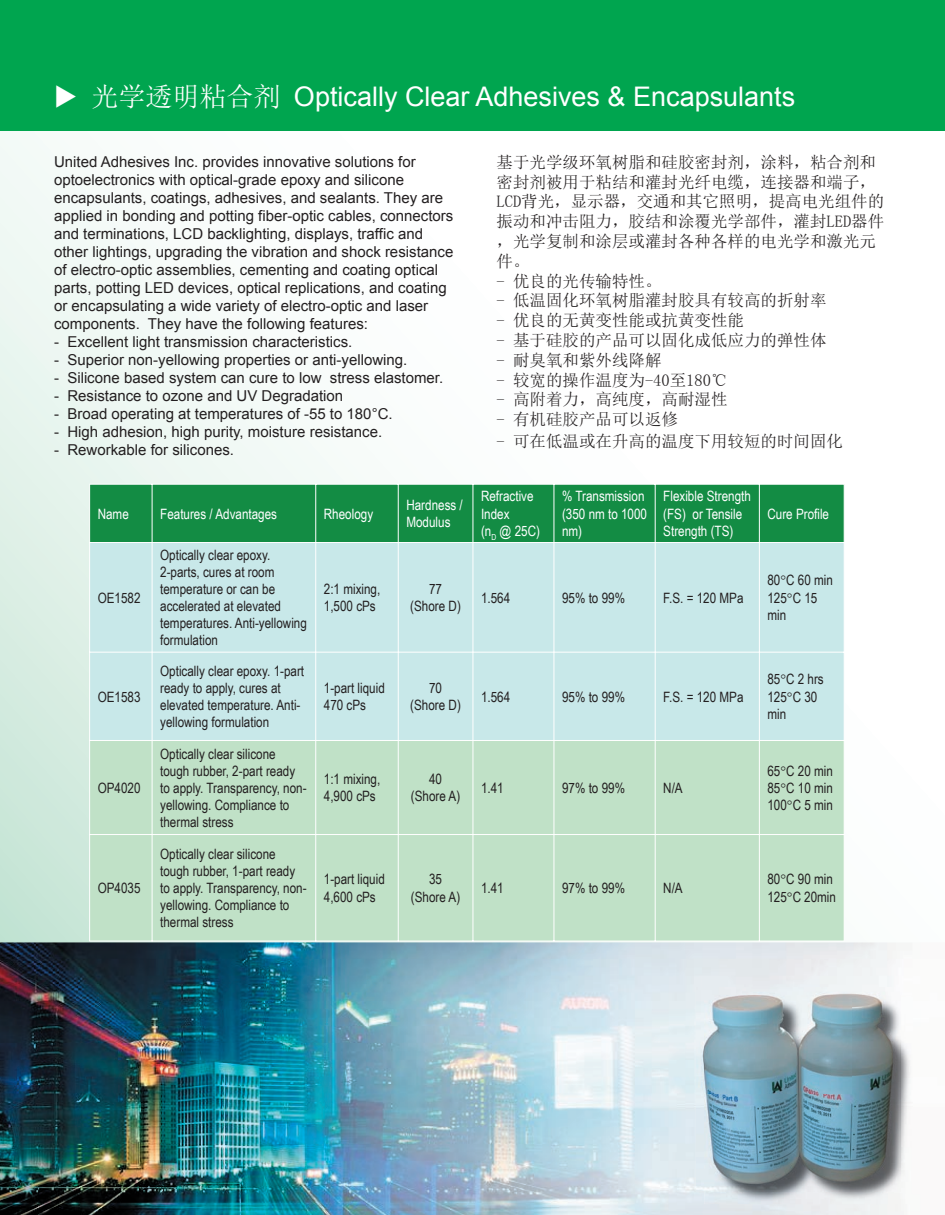
<style>
.page{position:relative;width:945px;height:1215px;background:#fff}
.page>*{position:absolute;margin:0;border:0;box-sizing:border-box;transform-origin:0 0}
.t1{font:27px "Arial";color:#fff}
.t2{font:16.5px/19.8px "Sim Sun";color:#231f20}
.t3{font:15px/18px "Arial";color:#231f20}
.t4{font:14.25px/17.1px "Arial Narrow";color:#231f20}
.t5{font:14.25px/17.1px "Arial Narrow";color:#fff}
.s1{font-family:"Sim Sun"}
</style>
<div class="page">
<svg style="left:0;top:131px;width:345px;height:811px;fill:#f1f9f5"></svg>
<div style="left:0;top:0;width:945px;height:131px;background:#00a54f"></div>
<img style="left:0;top:942px;width:904px;height:273px">
<img style="left:704px;top:995px;width:206px;height:209px">
<div style="left:696px;top:987px;width:51px;height:204px;background:#e4ecf1"></div>
<img style="left:747px;top:987px;width:153px;height:8px">
<img style="left:704px;top:995px;width:196px;height:196px">
<div style="left:90px;top:543px;width:754px;height:197px;background:#c8e8e9"></div>
<div style="left:90px;top:741px;width:754px;height:200px;background:#c0e1c7"></div>
<hr style="left:89px;top:543px;width:1px;height:109px;background:#fff">
<hr style="left:152px;top:543px;width:1px;height:109px;background:#fff">
<hr style="left:315px;top:543px;width:1px;height:109px;background:#fff">
<hr style="left:398px;top:543px;width:1px;height:109px;background:#fff">
<hr style="left:473px;top:543px;width:1px;height:109px;background:#fff">
<hr style="left:554px;top:543px;width:1px;height:109px;background:#fff">
<hr style="left:655px;top:543px;width:1px;height:109px;background:#fff">
<div style="left:89px;top:484px;width:756px;height:59px;background:#138c44"></div>
<hr style="left:759px;top:543px;width:1px;height:109px;background:#fff">
<hr style="left:89px;top:652px;width:63px;height:1px;background:#fff">
<hr style="left:89px;top:653px;width:1px;height:87px;background:#fff">
<hr style="left:152px;top:652px;width:164px;height:1px;background:#fff">
<hr style="left:152px;top:653px;width:1px;height:87px;background:#fff">
<hr style="left:316px;top:652px;width:83px;height:1px;background:#fff">
<hr style="left:315px;top:653px;width:1px;height:87px;background:#fff">
<hr style="left:399px;top:652px;width:74px;height:1px;background:#fff">
<hr style="left:398px;top:653px;width:1px;height:87px;background:#fff">
<hr style="left:473px;top:652px;width:81px;height:1px;background:#fff">
<hr style="left:473px;top:653px;width:1px;height:87px;background:#fff">
<hr style="left:554px;top:652px;width:102px;height:1px;background:#fff">
<hr style="left:554px;top:653px;width:1px;height:87px;background:#fff">
<hr style="left:656px;top:652px;width:104px;height:1px;background:#fff">
<hr style="left:655px;top:653px;width:1px;height:87px;background:#fff">
<hr style="left:760px;top:652px;width:85px;height:1px;background:#fff">
<hr style="left:759px;top:653px;width:1px;height:87px;background:#fff">
<hr style="left:89px;top:740px;width:63px;height:1px;background:#fff">
<hr style="left:89px;top:741px;width:1px;height:93px;background:#fff">
<hr style="left:152px;top:740px;width:164px;height:1px;background:#fff">
<hr style="left:152px;top:741px;width:1px;height:93px;background:#fff">
<hr style="left:316px;top:740px;width:83px;height:1px;background:#fff">
<hr style="left:315px;top:741px;width:1px;height:93px;background:#fff">
<hr style="left:398px;top:741px;width:1px;height:93px;background:#fff">
<hr style="left:473px;top:741px;width:1px;height:93px;background:#fff">
<hr style="left:554px;top:741px;width:1px;height:93px;background:#fff">
<hr style="left:655px;top:741px;width:1px;height:93px;background:#fff">
<hr style="left:759px;top:741px;width:1px;height:93px;background:#fff">
<hr style="left:89px;top:834px;width:63px;height:1px;background:#fff">
<hr style="left:89px;top:835px;width:1px;height:106px;background:#fff">
<hr style="left:152px;top:834px;width:164px;height:1px;background:#fff">
<hr style="left:152px;top:835px;width:1px;height:106px;background:#fff">
<hr style="left:316px;top:834px;width:83px;height:1px;background:#fff">
<hr style="left:315px;top:835px;width:1px;height:106px;background:#fff">
<hr style="left:399px;top:834px;width:74px;height:1px;background:#fff">
<hr style="left:398px;top:835px;width:1px;height:106px;background:#fff">
<hr style="left:473px;top:834px;width:81px;height:1px;background:#fff">
<hr style="left:473px;top:835px;width:1px;height:106px;background:#fff">
<hr style="left:554px;top:834px;width:102px;height:1px;background:#fff">
<hr style="left:554px;top:835px;width:1px;height:106px;background:#fff">
<hr style="left:656px;top:834px;width:104px;height:1px;background:#fff">
<hr style="left:655px;top:835px;width:1px;height:106px;background:#fff">
<hr style="left:760px;top:834px;width:85px;height:1px;background:#fff">
<hr style="left:759px;top:835px;width:1px;height:106px;background:#fff">
<hr style="left:89px;top:941px;width:63px;height:1px;background:#fff">
<hr style="left:152px;top:941px;width:163px;height:1px;background:#fff">
<hr style="left:316px;top:941px;width:82px;height:1px;background:#fff">
<svg style="left:781px;top:576px;width:4px;height:4px"></svg>
<svg style="left:788px;top:593px;width:4px;height:4px"></svg>
<svg style="left:781px;top:675px;width:4px;height:4px"></svg>
<svg style="left:788px;top:692px;width:4px;height:4px"></svg>
<svg style="left:781px;top:766px;width:4px;height:4px"></svg>
<svg style="left:781px;top:783px;width:4px;height:4px"></svg>
<svg style="left:788px;top:800px;width:4px;height:4px"></svg>
<svg style="left:781px;top:875px;width:4px;height:4px"></svg>
<svg style="left:788px;top:892px;width:4px;height:4px"></svg>
<h1 class="t1" style="left:54px;top:79px;width:743px">◆ <span class="s1">光学透明粘合剂</span> Optically Clear Adhesives &amp; Encapsulants</h1>
<p class="t3" style="left:54px;top:153px;width:401px">United Adhesives Inc. provides innovative solutions for optoelectronics with optical-grade epoxy and silicone encapsulants, coatings, adhesives, and sealants. They are applied in bonding and potting fiber-optic cables, connectors and terminations, LCD backlighting, displays, traffic and other lightings, upgrading the vibration and shock resistance of electro-optic assemblies, cementing and coating optical parts, potting LED devices, optical replications, and coating or encapsulating a wide variety of electro-optic and laser components. They have the following features:</p>
<p class="t3" style="left:54px;top:333px;width:300px">- Excellent light transmission characteristics.</p>
<p class="t3" style="left:54px;top:351px;width:355px">- Superior non-yellowing properties or anti-yellowing.</p>
<p class="t3" style="left:54px;top:369px;width:391px">- Silicone based system can cure to low stress elastomer.</p>
<p class="t3" style="left:54px;top:387px;width:291px">- Resistance to ozone and UV Degradation</p>
<p class="t3" style="left:54px;top:405px;width:340px">- Broad operating at temperatures of -55 to 180°C.</p>
<p class="t3" style="left:54px;top:423px;width:330px">- High adhesion, high purity, moisture resistance.</p>
<p class="t3" style="left:54px;top:441px;width:182px">- Reworkable for silicones.</p>
<p class="t2" style="left:496px;top:152px;width:389px">基于光学级环氧树脂和硅胶密封剂，涂料，粘合剂和密封剂被用于粘结和灌封光纤电缆，连接器和端子，<br>LCD背光，显示器，交通和其它照明，提高电光组件的振动和冲击阻力，胶结和涂覆光学部件，灌封LED器件，光学复制和涂层或灌封各种各样的电光学和激光元件。</p>
<p class="t2" style="left:496px;top:271px;width:166px">- 优良的光传输特性。</p>
<p class="t2" style="left:496px;top:291px;width:331px">- 低温固化环氧树脂灌封胶具有较高的折射率</p>
<p class="t2" style="left:496px;top:310px;width:249px">- 优良的无黄变性能或抗黄变性能</p>
<p class="t2" style="left:496px;top:330px;width:331px">- 基于硅胶的产品可以固化成低应力的弹性体</p>
<p class="t2" style="left:496px;top:350px;width:166px">- 耐臭氧和紫外线降解</p>
<p class="t2" style="left:496px;top:370px;width:232px">- 较宽的操作温度为-40至180℃</p>
<p class="t2" style="left:496px;top:390px;width:232px">- 高附着力，高纯度，高耐湿性</p>
<p class="t2" style="left:496px;top:409px;width:183px">- 有机硅胶产品可以返修</p>
<p class="t2" style="left:496px;top:431px;width:348px">- 可在低温或在升高的温度下用较短的时间固化</p>
<p class="t5" style="left:98px;top:504px;width:33px">Name</p>
<p class="t5" style="left:160px;top:504px;width:118px">Features / Advantages</p>
<p class="t5" style="left:324px;top:504px;width:51px">Rheology</p>
<p class="t5" style="left:406px;top:496px;width:58px">Hardness /<br>Modulus</p>
<p class="t5" style="left:481px;top:487px;width:60px">Refractive<br>Index<br>(n<sub>D</sub> @ 25C)</p>
<p class="t5" style="left:562px;top:487px;width:87px">% Transmission (350 nm to 1000 nm)</p>
<p class="t5" style="left:663px;top:487px;width:89px">Flexible Strength (FS) or Tensile<br>Strength (TS)</p>
<p class="t4" style="left:98px;top:588px;width:44px">OE1582</p>
<p class="t4" style="left:98px;top:687px;width:44px">OE1583</p>
<p class="t4" style="left:98px;top:779px;width:44px">OP4020</p>
<p class="t4" style="left:160px;top:546px;width:148px">Optically clear epoxy.<br>2-parts, cures at room temperature or can be accelerated at elevated temperatures. Anti-yellowing formulation</p>
<p class="t4" style="left:160px;top:662px;width:145px">Optically clear epoxy. 1-part ready to apply, cures at elevated temperature. Anti&shy;yellowing formulation</p>
<p class="t4" style="left:160px;top:744px;width:148px">Optically clear silicone tough rubber, 2-part ready to apply. Transparency, non&shy;yellowing. Compliance to thermal stress</p>
<p class="t4" style="left:324px;top:580px;width:58px">2:1 mixing,<br>1,500 cPs</p>
<p class="t4" style="left:410px;top:580px;width:52px;text-align:center">77 (Shore D)</p>
<p class="t4" style="left:481px;top:588px;width:31px">1.564</p>
<p class="t4" style="left:562px;top:588px;width:65px">95% to 99%</p>
<p class="t4" style="left:663px;top:588px;width:82px">F.S. = 120 MPa</p>
<p class="t4" style="left:324px;top:679px;width:63px">1-part liquid<br>470 cPs</p>
<p class="t4" style="left:410px;top:679px;width:52px;text-align:center">70 (Shore D)</p>
<p class="t4" style="left:481px;top:687px;width:31px">1.564</p>
<p class="t4" style="left:562px;top:687px;width:65px">95% to 99%</p>
<p class="t4" style="left:663px;top:687px;width:82px">F.S. = 120 MPa</p>
<p class="t4" style="left:324px;top:770px;width:58px">1:1 mixing,<br>4,900 cPs</p>
<p class="t4" style="left:411px;top:770px;width:51px;text-align:center">40 (Shore A)</p>
<p class="t4" style="left:481px;top:779px;width:24px">1.41</p>
<p class="t4" style="left:562px;top:779px;width:65px">97% to 99%</p>
<p class="t4" style="left:663px;top:779px;width:21px">N/A</p>
<p class="t5" style="left:767px;top:504px;width:63px">Cure Profile</p>
<p class="t4" style="left:767px;top:571px;width:67px">80 C 60 min<br>125 C 15 min</p>
<p class="t4" style="left:767px;top:670px;width:58px">85 C 2 hrs<br>125 C 30 min</p>
<p class="t4" style="left:767px;top:762px;width:67px;text-align:justify">65 C 20 min 85 C 10 min 100 C 5 min</p>
<p class="t4" style="left:98px;top:879px;width:44px">OP4035</p>
<p class="t4" style="left:160px;top:845px;width:148px">Optically clear silicone tough rubber, 1-part ready to apply. Transparency, non&shy;yellowing. Compliance to thermal stress</p>
<p class="t4" style="left:324px;top:870px;width:63px">1-part liquid<br>4,600 cPs</p>
<p class="t4" style="left:411px;top:870px;width:51px;text-align:center">35 (Shore A)</p>
<p class="t4" style="left:481px;top:879px;width:24px">1.41</p>
<p class="t4" style="left:562px;top:879px;width:65px">97% to 99%</p>
<p class="t4" style="left:663px;top:879px;width:21px">N/A</p>
<p class="t4" style="left:767px;top:870px;width:70px">80 C 90 min<br>125 C 20min</p>
</div>
